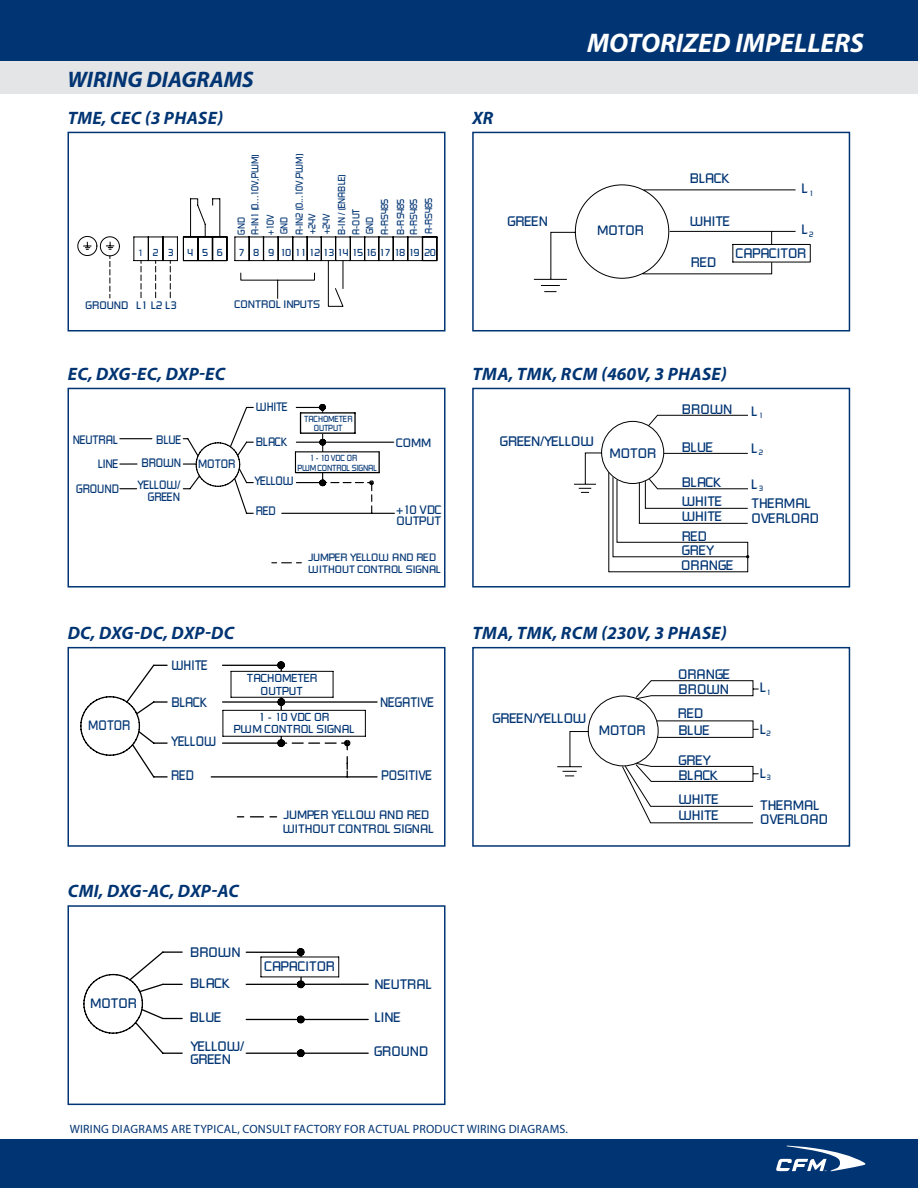
<style>
.page{position:relative;width:918px;height:1188px;background:#fff}
.page>*{position:absolute;margin:0;border:0;box-sizing:border-box;transform-origin:0 0}
.t1{font:italic 700 27px "Myriad Pro";color:#fff}
.t2{font:italic 700 22.5px "Myriad Pro";color:#003473}
.t3{font:italic 700 18px "Myriad Pro";letter-spacing:.02em;color:#003473}
.t4{font:13.5px/24.2px "Shoestring SSK";color:#003473}
.t5{font:13.5px "Shoestring SSK";color:#003473;scale:.9 1}
.t6{font:12px "Myriad Pro";letter-spacing:.02em;color:#003473}
.t7{font:12px/10.9px "Shoestring SSK";color:#003473}
.t8{font:12px/23.4px "Shoestring SSK";color:#003473;text-align:right;scale:.9 1}
.t9{font:11.85px/12px "Shoestring SSK";color:#003473;text-align:right;scale:.91 1}
.t10{font:11.25px/12.6px "Shoestring SSK";color:#003473;text-align:center}
.t11{font:10.8px "Shoestring SSK";color:#003473}
.t12{font:10.5px/12.5px "Shoestring SSK";color:#003473}
.t13{font:9.9px/13.8px "Shoestring SSK";color:#003473;scale:.9 1}
.t14{font:9.9px "Shoestring SSK";color:#003473}
.t15{font:8.7px/9.6px "Shoestring SSK";letter-spacing:-.01em;color:#003473;text-align:center;scale:.9 1}
.s1{font-family:"Solid Edge ANSI Bold"}
</style>
<div class="page">
<div style="left:0;top:1139px;width:918px;height:49px;background:#003473"></div>
<svg style="left:776px;top:1146px;width:89px;height:25px"></svg>
<div style="left:0;top:60px;width:918px;height:34px;background:#e4e5e6"></div>
<div style="left:0;top:0;width:918px;height:60px;background:#003473"></div>
<svg style="left:77px;top:198px;width:360px;height:109px"></svg>
<div style="left:68px;top:132px;width:378px;height:199px;border:2px solid #003473"></div>
<svg style="left:533px;top:184px;width:278px;height:108px"></svg>
<div style="left:472px;top:132px;width:378px;height:199px;border:2px solid #003473"></div>
<svg style="left:574px;top:415px;width:175px;height:158px"></svg>
<div style="left:472px;top:388px;width:378px;height:200px;border:2px solid #003473"></div>
<hr style="left:296px;top:442px;width:98px;height:1px;background:#010101">
<hr style="left:282px;top:513px;width:112px;height:1px;background:#010101">
<svg style="left:272px;top:562px;width:29px;height:1px"></svg>
<svg style="left:119px;top:403px;width:261px;height:111px"></svg>
<div style="left:68px;top:388px;width:378px;height:200px;border:2px solid #003473"></div>
<svg style="left:557px;top:680px;width:202px;height:144px"></svg>
<div style="left:472px;top:647px;width:378px;height:200px;border:2px solid #003473"></div>
<svg style="left:250px;top:816px;width:13px;height:1px"></svg>
<svg style="left:80px;top:661px;width:298px;height:117px"></svg>
<div style="left:68px;top:647px;width:378px;height:200px;border:2px solid #003473"></div>
<svg style="left:83px;top:948px;width:286px;height:110px"></svg>
<div style="left:68px;top:905px;width:378px;height:200px;border:2px solid #003473"></div>
<p class="t2" style="left:68px;top:65px;width:188px">WIRING DIAGRAMS</p>
<p class="t3" style="left:68px;top:106px;width:157px">TME, CEC (3 PHASE)</p>
<p class="t3" style="left:472px;top:106px;width:23px">XR</p>
<p class="t14" style="left:138px;top:247px;width:37px"><span class="s1">1</span>23</p>
<p class="t14" style="left:188px;top:247px;width:22px">4 5</p>
<p class="t13" style="left:293px;top:235px;width:92px;line-height:12.9px;rotate:-90deg">A-IN2 (0...10V,PWM) +24V</p>
<p class="t13" style="left:234px;top:235px;width:92px;rotate:-90deg">GND<br>A-IN1 (0...10V,PWM)</p>
<p class="t13" style="left:318px;top:235px;width:69px;line-height:15.5px;rotate:-90deg">+24V<br>B-IN / (ENABLE)</p>
<p class="t13" style="left:349px;top:235px;width:31px;rotate:-90deg">A-OUT<br>GND</p>
<p class="t13" style="left:377px;top:235px;width:42px;line-height:16px;rotate:-90deg">A-RS485<br>B-RS485</p>
<p class="t13" style="left:406px;top:235px;width:42px;line-height:15.1px;rotate:-90deg">A-RS485<br>A-RS485</p>
<p class="t13" style="left:263px;top:235px;width:24px;rotate:-90deg">+10V<br>GND</p>
<p class="t14" style="left:217px;top:247px;width:7px">6</p>
<p class="t14" style="left:239px;top:247px;width:198px">7 8 9 10 11121314151617 1819 20</p>
<p class="t4" style="left:507px;top:209px;width:42px">GREEN</p>
<p class="t11" style="left:85px;top:298px;width:92px">GROUND L1 L2 L3</p>
<p class="t11" style="left:235px;top:298px;width:87px">CONTROL INPUTS</p>
<h1 class="t1" style="left:587px;top:25px;width:278px">MOTORIZED IMPELLERS</h1>
<p class="t4" style="left:690px;top:166px;width:41px">BLACK</p>
<p class="t4" style="left:690px;top:209px;width:42px">WHITE</p>
<p class="t4" style="left:691px;top:250px;width:27px">RED</p>
<p class="t4" style="left:802px;top:176px;width:13px">L<sub>1</sub></p>
<p class="t4" style="left:597px;top:218px;width:48px">MOTOR</p>
<p class="t4" style="left:736px;top:217px;width:79px;text-indent:66px">L<sub>2<br></sub>CAPACITOR</p>
<p class="t3" style="left:68px;top:362px;width:159px">EC, DXG-EC, DXP-EC</p>
<p class="t3" style="left:472px;top:362px;width:256px">TMA, TMK, RCM (460V, 3 PHASE)</p>
<p class="t8" style="left:73px;top:428px;width:52px">NEUTRAL<br>LINE</p>
<p class="t8" style="left:76px;top:476px;width:49px">GROUND</p>
<p class="t8" style="left:141px;top:428px;width:46px">BLUE<br>BROWN</p>
<p class="t9" style="left:138px;top:478px;width:48px">YELLOW/<br>GREEN</p>
<p class="t8" style="left:198px;top:452px;width:43px">MOTOR</p>
<p class="t8" style="left:256px;top:395px;width:37px">WHITE</p>
<p class="t8" style="left:256px;top:430px;width:37px">BLACK</p>
<p class="t8" style="left:254px;top:469px;width:45px">YELLOW</p>
<p class="t8" style="left:256px;top:499px;width:24px">RED</p>
<p class="t15" style="left:304px;top:414px;width:56px">TACHOMETER<br>OUTPUT</p>
<p class="t15" style="left:298px;top:453px;width:89px;text-align:left;text-indent:12px">1 - 10 VDC OR<br>PWM CONTROL SIGNAL</p>
<p class="t7" style="left:396px;top:437px;width:37px">COMM</p>
<p class="t7" style="left:396px;top:504px;width:47px">+10 VDC<br>OUTPUT</p>
<p class="t12" style="left:308px;top:551px;width:135px">JUMPER YELLOW AND RED<br>WITHOUT CONTROL SIGNAL</p>
<p class="t4" style="left:500px;top:429px;width:96px">GREEN/YELLOW</p>
<p class="t4" style="left:609px;top:441px;width:48px">MOTOR</p>
<p class="t4" style="left:682px;top:397px;width:52px">BROWN</p>
<p class="t4" style="left:682px;top:435px;width:33px">BLUE</p>
<p class="t4" style="left:682px;top:470px;width:41px">BLACK</p>
<p class="t4" style="left:682px;top:504px;width:42px">WHITE</p>
<p class="t4" style="left:681px;top:553px;width:54px">ORANGE</p>
<p class="t4" style="left:682px;top:489px;width:42px">WHITE</p>
<p class="t4" style="left:682px;top:524px;width:27px">RED</p>
<p class="t4" style="left:682px;top:538px;width:34px">GREY</p>
<p class="t4" style="left:751px;top:399px;width:13px">L<sub>1</sub></p>
<p class="t4" style="left:751px;top:436px;width:13px">L<sub>2</sub></p>
<p class="t4" style="left:751px;top:472px;width:13px">L<sub>3</sub></p>
<p class="t4" style="left:751px;top:491px;width:61px">THERMAL</p>
<p class="t4" style="left:751px;top:506px;width:69px">OVERLOAD</p>
<p class="t3" style="left:68px;top:621px;width:168px">DC, DXG-DC, DXP-DC</p>
<p class="t3" style="left:472px;top:621px;width:256px">TMA, TMK, RCM (230V, 3 PHASE)</p>
<p class="t5" style="left:171px;top:657px;width:42px">WHITE</p>
<p class="t5" style="left:171px;top:694px;width:41px">BLACK</p>
<p class="t5" style="left:171px;top:733px;width:51px">YELLOW</p>
<p class="t5" style="left:171px;top:767px;width:27px">RED</p>
<p class="t10" style="left:247px;top:672px;width:72px">TACHOMETER<br>OUTPUT</p>
<p class="t10" style="left:259px;top:711px;width:72px">1 - 10 VDC OR</p>
<p class="t5" style="left:88px;top:717px;width:48px">MOTOR</p>
<p class="t10" style="left:234px;top:723px;width:122px">PWM CONTROL SIGNAL</p>
<p class="t5" style="left:380px;top:694px;width:62px">NEGATIVE</p>
<p class="t5" style="left:382px;top:767px;width:57px">POSITIVE</p>
<p class="t7" style="left:283px;top:807px;width:152px;line-height:14.4px">JUMPER YELLOW AND RED<br>WITHOUT CONTROL SIGNAL</p>
<p class="t3" style="left:68px;top:879px;width:173px">CMI, DXG-AC, DXP-AC</p>
<p class="t4" style="left:90px;top:991px;width:48px">MOTOR</p>
<p class="t4" style="left:190px;top:940px;width:52px">BROWN</p>
<p class="t4" style="left:190px;top:971px;width:41px">BLACK</p>
<p class="t4" style="left:190px;top:1002px;width:55px;line-height:28.8px">BLUE<br>YELLOW/</p>
<p class="t4" style="left:190px;top:1047px;width:42px">GREEN</p>
<p class="t4" style="left:265px;top:954px;width:72px">CAPACITOR</p>
<p class="t4" style="left:374px;top:972px;width:59px">NEUTRAL</p>
<p class="t4" style="left:375px;top:1005px;width:27px">LINE</p>
<p class="t4" style="left:374px;top:1039px;width:56px">GROUND</p>
<p class="t4" style="left:492px;top:706px;width:96px">GREEN/YELLOW</p>
<p class="t4" style="left:599px;top:718px;width:48px">MOTOR</p>
<p class="t4" style="left:678px;top:662px;width:54px">ORANGE</p>
<p class="t4" style="left:679px;top:677px;width:52px">BROWN</p>
<p class="t4" style="left:678px;top:701px;width:27px">RED</p>
<p class="t4" style="left:678px;top:718px;width:33px">BLUE</p>
<p class="t4" style="left:678px;top:748px;width:34px">GREY</p>
<p class="t4" style="left:678px;top:763px;width:41px">BLACK</p>
<p class="t4" style="left:678px;top:787px;width:42px">WHITE</p>
<p class="t4" style="left:678px;top:803px;width:42px">WHITE</p>
<p class="t4" style="left:760px;top:675px;width:12px">L<sub>1</sub></p>
<p class="t4" style="left:760px;top:717px;width:12px">L<sub>2</sub></p>
<p class="t4" style="left:760px;top:761px;width:12px">L<sub>3</sub></p>
<p class="t4" style="left:760px;top:793px;width:61px">THERMAL</p>
<p class="t4" style="left:760px;top:807px;width:69px">OVERLOAD</p>
<p class="t6" style="left:70px;top:1121px;width:500px">WIRING DIAGRAMS ARE TYPICAL, CONSULT FACTORY FOR ACTUAL PRODUCT WIRING DIAGRAMS.</p>
</div>
